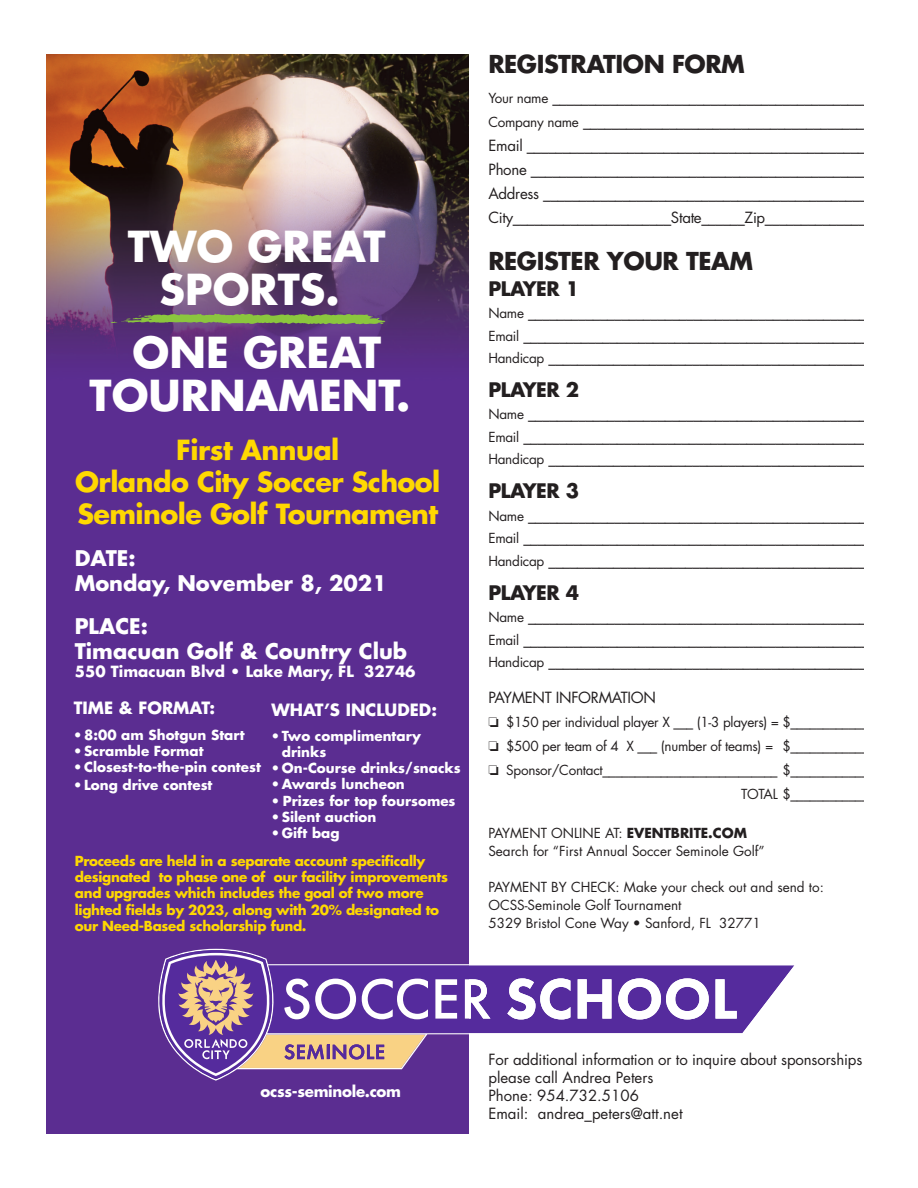
<style>
.page{position:relative;width:918px;height:1188px;background:#fff}
.page>*{position:absolute;margin:0;border:0;box-sizing:border-box;transform-origin:0 0}
.t1{font:700 41.55px/42.9px "Futura";color:#fff;text-align:center}
.t2{font:700 27px "Futura";letter-spacing:-.02em;color:#ffd801}
.t3{font:700 24px "Futura";letter-spacing:-.02em;color:#231f20}
.t4{font:700 21px "Futura";color:#fff}
.t5{font:700 19.5px "Futura";letter-spacing:-.02em;color:#231f20}
.t6{font:700 16.5px "Futura";color:#fff}
.t7{font:15px/18px "Futura";letter-spacing:-.01em;color:#231f20}
.t8{font:700 15px "Futura";color:#fff}
.t9{font:700 15px "Futura";letter-spacing:-.02em;color:#fff}
.t10{font:700 13.5px/16.2px "Futura";letter-spacing:-.02em;color:#ffd801}
.t11{font:13.5px "Futura";color:#231f20}
.t12{font:700 13.5px/16.2px "Futura";color:#fff}
.t13{font:13.5px "Futura";letter-spacing:-.02em;color:#231f20}
.s1{font-weight:400}
.s2{font-size:13.5px}
.s3{font-weight:700}
</style>
<div class="page">
<img style="left:47px;top:54px;width:422px;height:1080px">
<svg style="left:151px;top:949px;width:318px;height:132px"></svg>
<svg style="left:151px;top:950px;width:643px;height:129px"></svg>
<svg style="left:111px;top:314px;width:275px;height:11px;background:#7a9352"></svg>
<p class="t1" style="left:128px;top:224px;width:259px">TWO GREAT<br>SPORTS.</p>
<p class="t1" style="left:90px;top:330px;width:322px">ONE GREAT<br>TOURNAMENT.</p>
<p class="t2" style="left:176px;top:431px;width:165px">First Annual</p>
<p class="t2" style="left:75px;top:463px;width:367px">Orlando City Soccer School</p>
<p class="t2" style="left:77px;top:496px;width:362px">Seminole Golf Tournament</p>
<p class="t4" style="left:75px;top:543px;width:62px">DATE:</p>
<p class="t4" style="left:75px;top:569px;width:314px">Monday, November 8, 2021</p>
<p class="t4" style="left:75px;top:612px;width:75px">PLACE:</p>
<p class="t4" style="left:75px;top:637px;width:334px">Timacuan Golf &amp; Country Club</p>
<p class="t8" style="left:75px;top:661px;width:342px">550 Timacuan Blvd • Lake Mary, FL 32746</p>
<p class="t6" style="left:74px;top:697px;width:143px">TIME &amp; FORMAT:</p>
<p class="t12" style="left:74px;top:726px;width:172px"><span class="s1">•</span> 8:00 am Shotgun Start</p>
<p class="t12" style="left:74px;top:742px;width:131px"><span class="s1">•</span> Scramble Format</p>
<p class="t12" style="left:74px;top:758px;width:189px"><span class="s1">•</span> Closest-to-the-pin contest</p>
<p class="t12" style="left:74px;top:776px;width:140px"><span class="s1">•</span> Long drive contest</p>
<p class="t6" style="left:271px;top:698px;width:167px">WHAT’S INCLUDED:</p>
<p class="t12" style="left:282px;top:727px;width:141px;text-indent:-11px"><span class="s1">•</span> Two complimentary drinks</p>
<p class="t12" style="left:271px;top:760px;width:191px"><span class="s1">•</span> On-Course drinks/snacks</p>
<p class="t12" style="left:271px;top:776px;width:135px"><span class="s1">•</span> Awards luncheon</p>
<p class="t12" style="left:271px;top:792px;width:186px"><span class="s1">•</span> Prizes for top foursomes</p>
<p class="t12" style="left:271px;top:808px;width:107px"><span class="s1">•</span> Silent auction</p>
<p class="t12" style="left:271px;top:824px;width:70px"><span class="s1">•</span> Gift bag</p>
<p class="t10" style="left:75px;top:852px;width:375px">Proceeds are held in a separate account specifically designated to phase one of our facility improvements and upgrades which includes the goal of two more lighted fields by 2023, along with 20% designated to our Need-Based scholarship fund.</p>
<p class="t3" style="left:488px;top:48px;width:258px">REGISTRATION FORM</p>
<p class="t7" style="left:488px;top:89px;width:383px"><span class="s2">Your name</span> ____________________________________________</p>
<p class="t7" style="left:488px;top:113px;width:384px"><span class="s2">Company name</span> ________________________________________</p>
<p class="t7" style="left:488px;top:137px;width:386px">Email ________________________________________________</p>
<p class="t7" style="left:488px;top:161px;width:383px">Phone _______________________________________________</p>
<p class="t7" style="left:488px;top:185px;width:381px">Address _____________________________________________</p>
<p class="t7" style="left:488px;top:209px;width:386px">City______________________State______Zip_______________</p>
<p class="t3" style="left:488px;top:244px;width:266px">REGISTER YOUR TEAM</p>
<p class="t5" style="left:488px;top:275px;width:92px">PLAYER 1</p>
<p class="t7" style="left:488px;top:303px;width:380px"><span class="s2">Name</span> _______________________________________________</p>
<p class="t7" style="left:488px;top:326px;width:382px"><span class="s2">Email</span> ________________________________________________</p>
<p class="t7" style="left:488px;top:348px;width:379px"><span class="s2">Handicap</span> ____________________________________________</p>
<p class="t5" style="left:488px;top:376px;width:92px">PLAYER 2</p>
<p class="t7" style="left:488px;top:405px;width:380px"><span class="s2">Name</span> _______________________________________________</p>
<p class="t7" style="left:488px;top:427px;width:382px"><span class="s2">Email</span> ________________________________________________</p>
<p class="t7" style="left:488px;top:450px;width:379px"><span class="s2">Handicap</span> ____________________________________________</p>
<p class="t5" style="left:488px;top:477px;width:92px">PLAYER 3</p>
<p class="t7" style="left:488px;top:506px;width:380px"><span class="s2">Name</span> _______________________________________________</p>
<p class="t7" style="left:488px;top:529px;width:382px"><span class="s2">Email</span> ________________________________________________</p>
<p class="t7" style="left:488px;top:551px;width:379px"><span class="s2">Handicap</span> ____________________________________________</p>
<p class="t5" style="left:488px;top:579px;width:92px">PLAYER 4</p>
<p class="t7" style="left:488px;top:608px;width:380px"><span class="s2">Name</span> _______________________________________________</p>
<p class="t7" style="left:488px;top:630px;width:382px"><span class="s2">Email</span> ________________________________________________</p>
<p class="t7" style="left:488px;top:653px;width:379px"><span class="s2">Handicap</span> ____________________________________________</p>
<p class="t7" style="left:488px;top:689px;width:169px">PAYMENT INFORMATION</p>
<p class="t13" style="left:488px;top:713px;width:382px">❏ $150 per individual player X ___ (1-3 players) = $____________</p>
<p class="t13" style="left:488px;top:737px;width:382px">❏ $500 per team of 4 X ___ (number of teams) = $____________</p>
<p class="t13" style="left:488px;top:761px;width:382px">❏ Sponsor/Contact___________________________ $____________</p>
<p class="t11" style="left:741px;top:785px;width:129px">TOTAL $____________</p>
<p class="t11" style="left:488px;top:824px;width:260px">PAYMENT ONLINE AT: <span class="s3">EVENTBRITE.COM</span></p>
<p class="t11" style="left:488px;top:842px;width:278px">Search for “First Annual Soccer Seminole Golf”</p>
<p class="t11" style="left:488px;top:878px;width:337px">PAYMENT BY CHECK: Make your check out and send to:</p>
<p class="t11" style="left:488px;top:896px;width:194px">OCSS-Seminole Golf Tournament</p>
<p class="t11" style="left:488px;top:914px;width:274px">5329 Bristol Cone Way • Sanford, FL 32771</p>
<p class="t9" style="left:261px;top:1081px;width:142px">ocss-seminole.com</p>
<p class="t7" style="left:488px;top:1050px;width:376px">For additional information or to inquire about sponsorships please call Andrea Peters</p>
<p class="t7" style="left:488px;top:1086px;width:152px">Phone: 954.732.5106</p>
<p class="t7" style="left:488px;top:1104px;width:196px">Email: andrea_peters@att.net</p>
</div>
